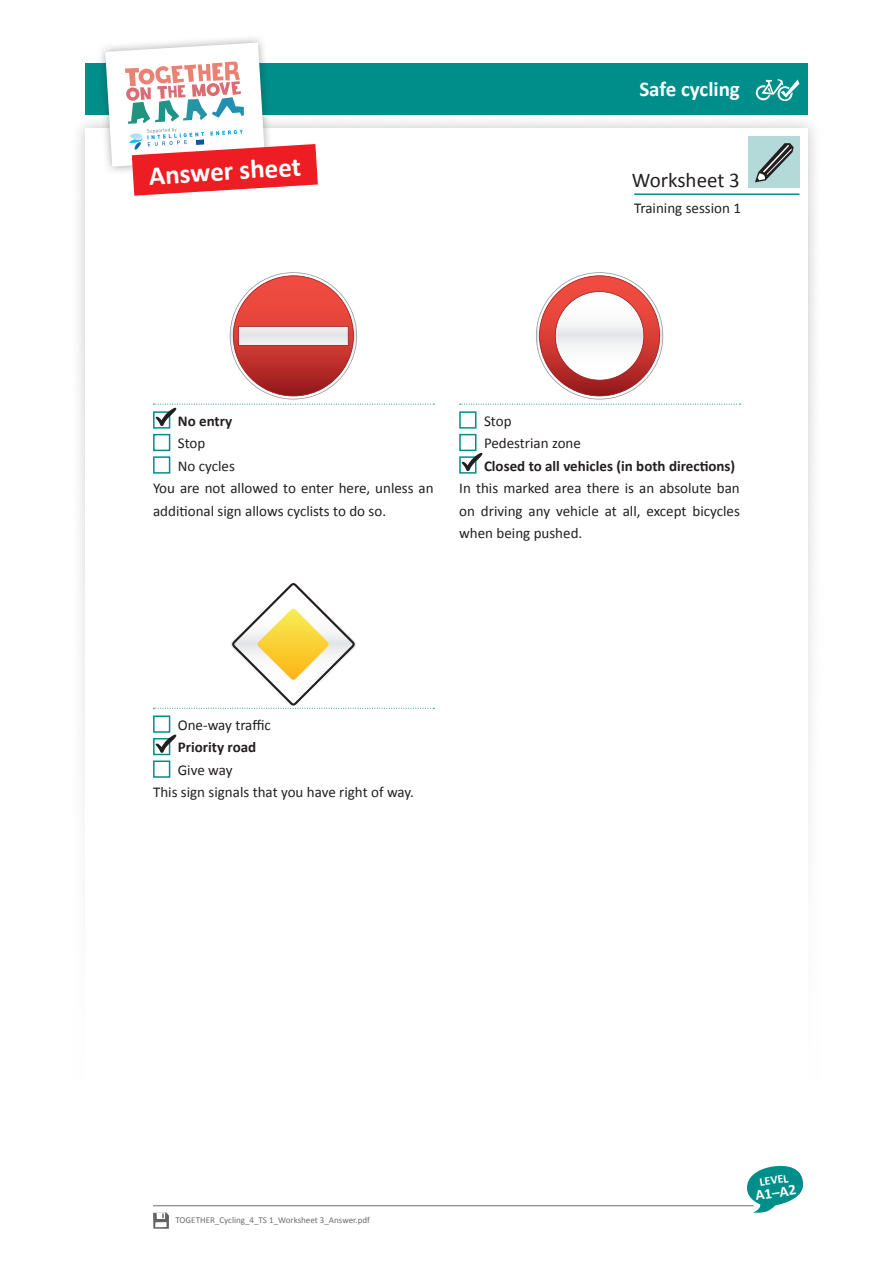
<style>
.page{position:relative;width:893px;height:1263px;background:#fff}
.page>*{position:absolute;margin:0;border:0;box-sizing:border-box;transform-origin:0 0}
.t1{font:700 27px "Calibri";color:#fff}
.t2{font:700 21px "Calibri";color:#fff}
.t3{font:21px "Calibri";color:#231f20}
.t4{font:15px/22.5px "Calibri";color:#231f20}
.t5{font:700 15px "Calibri";color:#231f20}
.t6{font:700 15px "Calibri";color:#fff}
.t7{font:700 12px "Calibri";color:#fff}
.t8{font:9px "Calibri";color:#6c6d70}
</style>
<div class="page">
<hr style="left:153px;top:1205px;width:600px;height:1px;background:#6c6d70">
<svg style="left:747px;top:1165px;width:56px;height:48px"></svg>
<div style="left:85px;top:64px;width:723px;height:51px;background:#008e8a"></div>
<div style="left:748px;top:136px;width:51px;height:51px;background:#b4d9d9"></div>
<svg style="left:756px;top:79px;width:43px;height:23px"></svg>
<div style="left:96px;top:33px;width:177px;height:142px;background:#231f20;opacity:.4"></div>
<svg style="left:153px;top:1212px;width:16px;height:17px"></svg>
<svg style="left:755px;top:143px;width:39px;height:39px"></svg>
<hr style="left:634px;top:193px;width:165px;height:2px;background:#008e8a">
<svg style="left:460px;top:272px;width:280px;height:133px"></svg>
<div style="left:153px;top:411px;width:17px;height:18px;border:2px solid #008e8a"></div>
<div style="left:153px;top:434px;width:17px;height:17px;border:2px solid #008e8a"></div>
<div style="left:153px;top:456px;width:17px;height:18px;border:2px solid #008e8a"></div>
<div style="left:459px;top:411px;width:17px;height:18px;border:2px solid #008e8a"></div>
<div style="left:459px;top:434px;width:17px;height:17px;border:2px solid #008e8a"></div>
<div style="left:459px;top:456px;width:17px;height:18px;border:2px solid #008e8a"></div>
<svg style="left:153px;top:583px;width:281px;height:126px"></svg>
<div style="left:153px;top:715px;width:17px;height:18px;border:2px solid #008e8a"></div>
<div style="left:153px;top:738px;width:17px;height:17px;border:2px solid #008e8a"></div>
<div style="left:153px;top:760px;width:17px;height:18px;border:2px solid #008e8a"></div>
<svg style="left:153px;top:272px;width:281px;height:154px"></svg>
<svg style="left:462px;top:452px;width:21px;height:19px"></svg>
<svg style="left:156px;top:734px;width:21px;height:19px"></svg>
<svg style="left:102px;top:39px;width:216px;height:157px"></svg>
<h1 class="t1" style="left:148px;top:160px;width:154px;rotate:-4deg">Answer sheet</h1>
<h2 class="t2" style="left:639px;top:76px;width:102px">Safe cycling</h2>
<h2 class="t3" style="left:632px;top:167px;width:110px">Worksheet 3</h2>
<p class="t4" style="left:634px;top:196px;width:108px">Training session 1</p>
<p class="t5" style="left:178px;top:411px;width:56px">No entry</p>
<p class="t4" style="left:178px;top:431px;width:29px">Stop</p>
<p class="t4" style="left:178px;top:454px;width:59px">No cycles</p>
<p class="t4" style="left:153px;top:476px;width:282px">You are not allowed to enter here, unless an</p>
<p class="t4" style="left:153px;top:499px;width:235px">additional sign allows cyclists to do so.</p>
<p class="t4" style="left:484px;top:409px;width:98px">Stop<br>Pedestrian zone</p>
<p class="t5" style="left:484px;top:456px;width:253px">Closed to all vehicles (in both directions)</p>
<p class="t4" style="left:459px;top:476px;width:282px;text-align:justify">In this marked area there is an absolute ban on driving any vehicle at all, except bicycles when being pushed.</p>
<p class="t4" style="left:178px;top:713px;width:95px">One-way traffic</p>
<p class="t5" style="left:178px;top:738px;width:80px">Priority road</p>
<p class="t4" style="left:153px;top:758px;width:262px;text-indent:25px">Give way<br>This sign signals that you have right of way.</p>
<p class="t8" style="left:176px;top:1214px;width:196px">TOGETHER_Cycling_4_TS 1_Worksheet 3_Answer.pdf</p>
<p class="t7" style="left:759px;top:1174px;width:30px;rotate:-8deg">LEVEL</p>
<p class="t6" style="left:754px;top:1186px;width:42px;rotate:-8deg">A1–A2</p>
</div>
